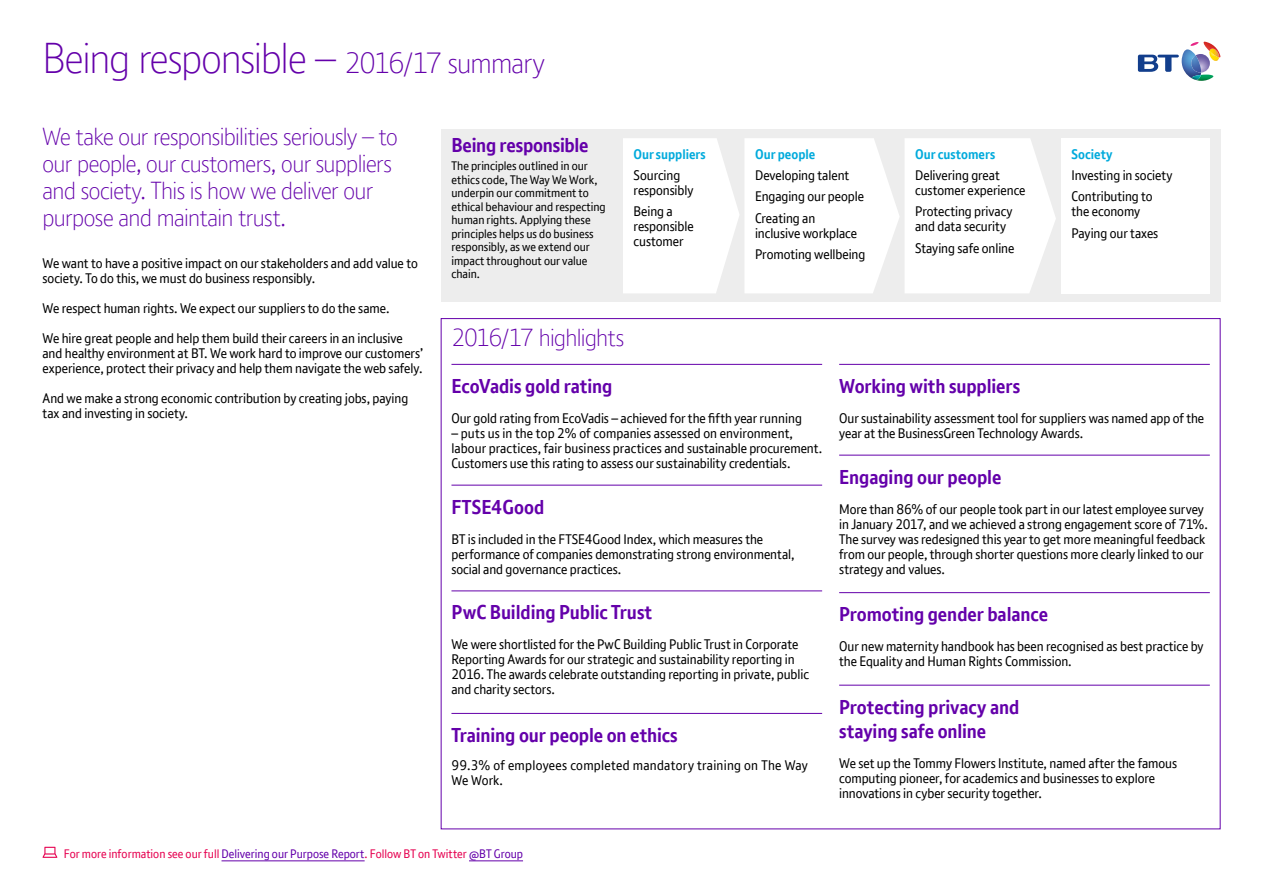
<style>
.page{position:relative;width:1263px;height:893px;background:#fff}
.page>*{position:absolute;margin:0;border:0;box-sizing:border-box;transform-origin:0 0}
.t1{font:300 42px "BT Font";letter-spacing:-.025em;color:#6400aa}
.t2{font:300 24px/27px "BT Font";letter-spacing:-.025em;color:#6400aa}
.t3{font:700 19.5px/24px "BT Font";letter-spacing:-.005em;color:#6400aa}
.t4{font:13.5px/15px "BT Font";letter-spacing:-.005em;color:#000}
.t5{font:13.5px/15px "BT Font";letter-spacing:.02em;color:#000}
.t6{font:700 13.5px "BT Font";color:#00aadc}
.t7{font:12px/13.5px "BT Font";color:#000}
.t8{font:12px "BT Font";color:#e60050}
.s1{font-size:28.5px}
.s2{color:#6400aa}
</style>
<div class="page">
<hr style="left:222px;top:861px;width:143px;height:1px;background:#6400aa">
<hr style="left:469px;top:861px;width:54px;height:1px;background:#6400aa">
<svg style="left:42px;top:847px;width:15px;height:11px"></svg>
<svg style="left:1138px;top:42px;width:82px;height:39px"></svg>
<div style="left:441px;top:130px;width:779px;height:172px;background:#ededed"></div>
<svg style="left:623px;top:138px;width:433px;height:155px;background:#fcfcfc"></svg>
<div style="left:1061px;top:138px;width:149px;height:155px;background:#fff"></div>
<hr style="left:451px;top:364px;width:371px;height:1px;background:#6400aa">
<hr style="left:451px;top:485px;width:371px;height:1px;background:#6400aa">
<hr style="left:451px;top:591px;width:371px;height:1px;background:#6400aa">
<hr style="left:451px;top:713px;width:371px;height:1px;background:#6400aa">
<hr style="left:839px;top:364px;width:371px;height:1px;background:#6400aa">
<hr style="left:839px;top:455px;width:371px;height:1px;background:#6400aa">
<hr style="left:839px;top:592px;width:371px;height:1px;background:#6400aa">
<hr style="left:839px;top:685px;width:371px;height:1px;background:#6400aa">
<h1 class="t1" style="left:43px;top:31px;width:504px">Being responsible – <span class="s1">2016/17 summary</span></h1>
<h2 class="t2" style="left:43px;top:122px;width:357px">We take our responsibilities seriously – to our people, our customers, our suppliers and society. This is how we deliver our purpose and maintain trust.</h2>
<p class="t4" style="left:43px;top:255px;width:377px">We want to have a positive impact on our stakeholders and add value to society. To do this, we must do business responsibly.</p>
<p class="t4" style="left:43px;top:300px;width:348px">We respect human rights. We expect our suppliers to do the same.</p>
<p class="t4" style="left:43px;top:330px;width:382px">We hire great people and help them build their careers in an inclusive and healthy environment at BT. We work hard to improve our customers’ experience, protect their privacy and help them navigate the web safely.</p>
<p class="t4" style="left:43px;top:390px;width:367px">And we make a strong economic contribution by creating jobs, paying tax and investing in society.</p>
<h3 class="t3" style="left:451px;top:133px;width:139px">Being responsible</h3>
<p class="t7" style="left:451px;top:159px;width:156px">The principles outlined in our ethics code, The Way We Work, underpin our commitment to ethical behaviour and respecting human rights. Applying these principles helps us do business responsibly, as we extend our impact throughout our value chain.</p>
<p class="t6" style="left:634px;top:145px;width:74px">Our suppliers</p>
<p class="t4" style="left:634px;top:168px;width:61px">Sourcing responsibly</p>
<p class="t4" style="left:634px;top:204px;width:62px">Being a responsible customer</p>
<p class="t6" style="left:755px;top:145px;width:62px">Our people</p>
<p class="t4" style="left:755px;top:164px;width:110px;line-height:21.5px">Developing talent<br>Engaging our people<br>Creating an</p>
<p class="t4" style="left:755px;top:222px;width:112px;line-height:21.5px">inclusive workplace<br>Promoting wellbeing</p>
<p class="t6" style="left:915px;top:145px;width:82px">Our customers</p>
<p class="t4" style="left:915px;top:168px;width:112px">Delivering great customer experience</p>
<p class="t4" style="left:915px;top:204px;width:99px">Protecting privacy and data security</p>
<p class="t4" style="left:915px;top:240px;width:101px">Staying safe online</p>
<p class="t6" style="left:1071px;top:145px;width:43px">Society</p>
<p class="t4" style="left:1071px;top:164px;width:103px;line-height:21.5px">Investing in society<br>Contributing to</p>
<p class="t4" style="left:1071px;top:201px;width:88px;line-height:21.5px">the economy<br>Paying our taxes</p>
<h2 class="t2" style="left:451px;top:324px;width:174px">2016/17 highlights</h2>
<h3 class="t3" style="left:451px;top:374px;width:162px">EcoVadis gold rating</h3>
<p class="t4" style="left:451px;top:410px;width:352px">Our gold rating from EcoVadis – achieved for the fifth year running</p>
<p class="t4" style="left:451px;top:425px;width:372px">– puts us in the top 2% of companies assessed on environment, labour practices, fair business practices and sustainable procurement.<br>Customers use this rating to assess our sustainability credentials.</p>
<h3 class="t3" style="left:451px;top:495px;width:94px">FTSE4Good</h3>
<p class="t4" style="left:451px;top:531px;width:345px">BT is included in the FTSE4Good Index, which measures the performance of companies demonstrating strong environmental, social and governance practices.</p>
<h3 class="t3" style="left:451px;top:600px;width:202px">PwC Building Public Trust</h3>
<p class="t4" style="left:451px;top:637px;width:359px">We were shortlisted for the PwC Building Public Trust in Corporate Reporting Awards for our strategic and sustainability reporting in 2016. The awards celebrate outstanding reporting in private, public and charity sectors.</p>
<h3 class="t3" style="left:451px;top:723px;width:228px">Training our people on ethics</h3>
<p class="t5" style="left:451px;top:757px;width:358px">99.3% of employees completed mandatory training on The Way<br>We Work.</p>
<h3 class="t3" style="left:839px;top:374px;width:183px">Working with suppliers</h3>
<p class="t4" style="left:839px;top:410px;width:367px">Our sustainability assessment tool for suppliers was named app of the year at the BusinessGreen Technology Awards.</p>
<h3 class="t3" style="left:839px;top:465px;width:164px">Engaging our people</h3>
<p class="t4" style="left:839px;top:501px;width:370px">More than 86% of our people took part in our latest employee survey in January 2017, and we achieved a strong engagement score of 71%.<br>The survey was redesigned this year to get more meaningful feedback from our people, through shorter questions more clearly linked to our strategy and values.</p>
<h3 class="t3" style="left:839px;top:602px;width:210px">Promoting gender balance</h3>
<p class="t4" style="left:839px;top:639px;width:366px">Our new maternity handbook has been recognised as best practice by the Equality and Human Rights Commission.</p>
<h3 class="t3" style="left:839px;top:695px;width:182px">Protecting privacy and staying safe online</h3>
<p class="t4" style="left:839px;top:755px;width:339px">We set up the Tommy Flowers Institute, named after the famous computing pioneer, for academics and businesses to explore innovations in cyber security together.</p>
<p class="t8" style="left:64px;top:846px;width:461px">For more information see our full <span class="s2">Delivering our Purpose Report</span>. Follow BT on Twitter <span class="s2">@BT Group</span></p>
</div>
